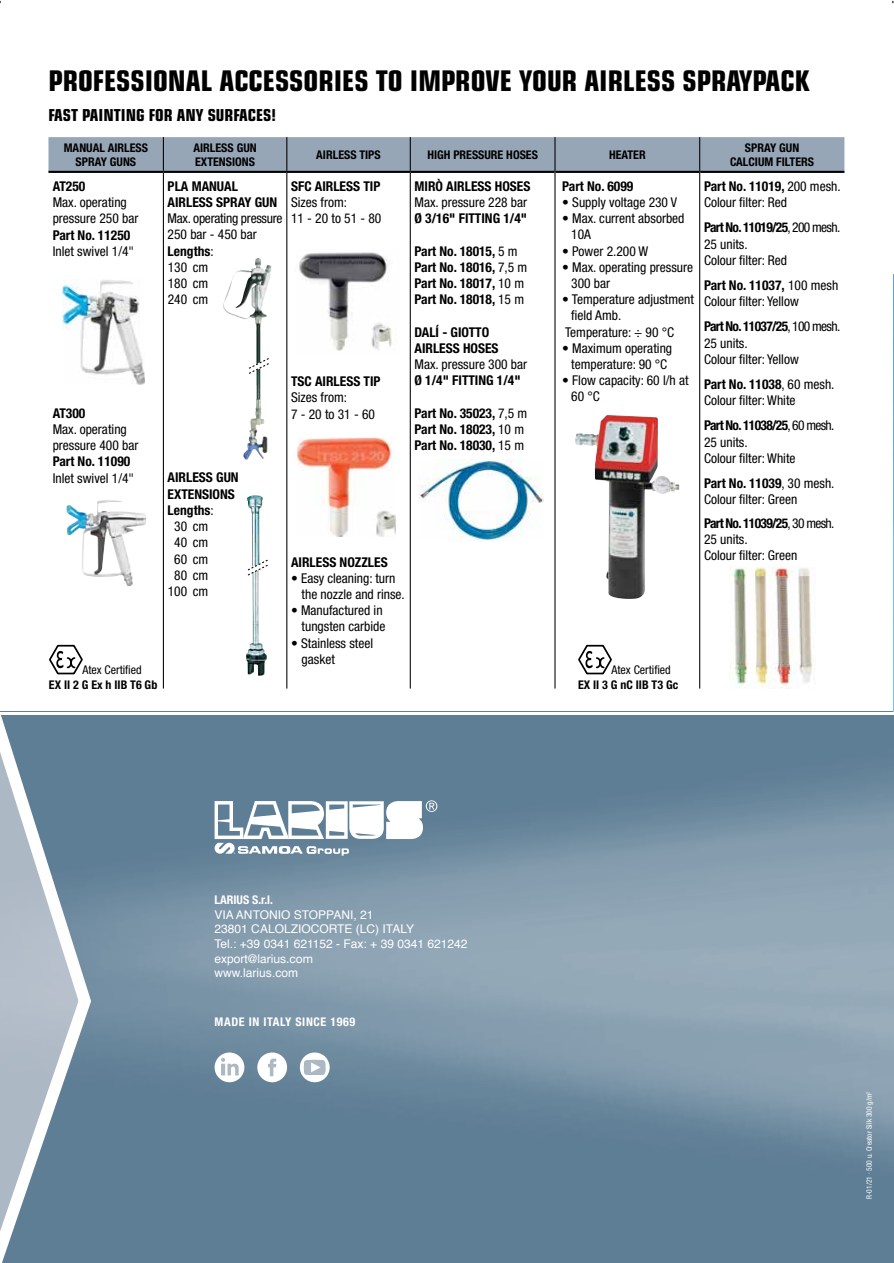
<style>
.page{position:relative;width:894px;height:1263px;background:#fff}
.page>*{position:absolute;margin:0;border:0;box-sizing:border-box;transform-origin:0 0}
.t1{font:700 condensed 28.5px "Eurostile";color:#000}
.t2{font:700 condensed 16.5px "Eurostile";color:#000}
.t3{font:condensed 13.5px/16.2px "Helvetica Neue";color:#000}
.t4{font:700 condensed 13.5px/16.2px "Helvetica Neue";color:#000}
.t5{font:700 condensed 12px/13.5px "Helvetica Neue";color:#000;text-align:center}
.t6{font:12px/14.4px "Helvetica";color:#fff}
.t7{font:700 condensed 12px "Helvetica Neue";letter-spacing:.05em;color:#fff}
.t8{font:condensed 12px "Helvetica Neue";color:#000}
.t9{font:12px "Helvetica Neue";color:#fff}
.t10{font:condensed 7.5px "Helvetica Neue";color:#fff}
.s1{font-weight:400}
.s2{font-weight:700}
.s3{font-family:"Helvetica"}
</style>
<div class="page">
<img style="left:0;top:524px;width:893px;height:739px">
<img style="left:893px;top:274px;width:1px;height:438px">
<div style="left:257px;top:1052px;width:30px;height:30px;background:#fff;border-radius:50%"></div>
<svg style="left:268px;top:1058px;width:8px;height:18px"></svg>
<div style="left:214px;top:1052px;width:30px;height:30px;background:#fff;border-radius:50%"></div>
<svg style="left:221px;top:1058px;width:17px;height:17px"></svg>
<svg style="left:298px;top:1051px;width:31px;height:32px"></svg>
<svg style="left:214px;top:800px;width:223px;height:56px"></svg>
<hr style="left:0;top:712px;width:893px;height:3px;background:#fff">
<div style="left:48px;top:137px;width:796px;height:34px;background:#96a6b7"></div>
<hr style="left:163px;top:137px;width:1px;height:34px;background:#000">
<hr style="left:286px;top:137px;width:1px;height:34px;background:#000">
<hr style="left:409px;top:137px;width:1px;height:34px;background:#000">
<hr style="left:163px;top:173px;width:1px;height:515px;background:#000">
<hr style="left:286px;top:173px;width:1px;height:515px;background:#000">
<hr style="left:409px;top:173px;width:1px;height:515px;background:#000">
<hr style="left:48px;top:171px;width:115px;height:2px;background:#000">
<hr style="left:163px;top:171px;width:124px;height:2px;background:#000">
<hr style="left:287px;top:171px;width:123px;height:2px;background:#000">
<hr style="left:410px;top:171px;width:144px;height:2px;background:#000">
<hr style="left:555px;top:171px;width:143px;height:2px;background:#000">
<hr style="left:700px;top:171px;width:144px;height:2px;background:#000">
<hr style="left:554px;top:137px;width:1px;height:35px;background:#000">
<hr style="left:698px;top:137px;width:2px;height:35px;background:#000">
<hr style="left:554px;top:172px;width:1px;height:516px;background:#000">
<hr style="left:698px;top:172px;width:2px;height:516px;background:#000">
<img style="left:728px;top:565px;width:86px;height:124px">
<img style="left:297px;top:438px;width:98px;height:99px">
<img style="left:299px;top:252px;width:96px;height:99px">
<img style="left:574px;top:415px;width:105px;height:184px">
<img style="left:223px;top:258px;width:34px;height:74px">
<img style="left:243px;top:375px;width:21px;height:85px">
<svg style="left:249px;top:357px;width:20px;height:18px"></svg>
<img style="left:247px;top:495px;width:16px;height:64px">
<img style="left:246px;top:576px;width:21px;height:100px">
<svg style="left:246px;top:559px;width:23px;height:17px"></svg>
<img style="left:66px;top:500px;width:39px;height:76px">
<img style="left:63px;top:280px;width:81px;height:104px">
<img style="left:418px;top:460px;width:125px;height:81px">
<svg style="left:47px;top:643px;width:37px;height:33px"></svg>
<svg style="left:576px;top:643px;width:37px;height:33px"></svg>
<h1 class="t1" style="left:48px;top:63px;width:29px">PROFESS</h1>
<h1 class="t1" style="left:145px;top:63px;width:133px">IONAL ACCESSOR</h1>
<h1 class="t1" style="left:333px;top:63px;width:201px">IES TO IMPROVE YOUR</h1>
<h1 class="t1" style="left:584px;top:63px;width:226px">AIRLESS SPRAYPACK</h1>
<p class="t2" style="left:48px;top:105px;width:139px">FAST PAINTING FOR ANY</p>
<p class="t2" style="left:207px;top:105px;width:9px">SURFA</p>
<p class="t2" style="left:248px;top:105px;width:30px">CES!</p>
<p class="t5" style="left:64px;top:141px;width:86px">MANUAL AIRLESS<br>SPRAY GUNS</p>
<p class="t5" style="left:193px;top:141px;width:65px;text-align:left">AIRLESS GUN<br>EXTENSIONS</p>
<p class="t5" style="left:316px;top:148px;width:66px">AIRLESS TIPS</p>
<p class="t5" style="left:427px;top:148px;width:112px">HIGH PRESSURE HOSES</p>
<p class="t5" style="left:608px;top:148px;width:38px">HEATER</p>
<p class="t5" style="left:729px;top:141px;width:85px">SPRAY GUN<br>CALCIUM FILTERS</p>
<p class="t4" style="left:53px;top:178px;width:34px">AT250</p>
<p class="t3" style="left:53px;top:194px;width:87px">Max. operating pressure 250 bar</p>
<p class="t4" style="left:53px;top:227px;width:79px">Part No. 11250</p>
<p class="t3" style="left:53px;top:243px;width:83px">Inlet swivel 1/4"</p>
<p class="t4" style="left:414px;top:178px;width:40px">mir ò airless</p>
<p class="t4" style="left:494px;top:178px;width:8px">hoses</p>
<p class="t3" style="left:414px;top:194px;width:114px">Max. pressure 228 bar</p>
<p class="t4" style="left:414px;top:210px;width:51px">Ø 3/16" fitting</p>
<p class="t4" style="left:503px;top:210px;width:25px">1/4"</p>
<p class="t4" style="left:414px;top:243px;width:114px">Part No. 18015, <span class="s1">5 m<br></span>Part No. 18016, <span class="s1">7,5 m<br></span>Part No. 18017, <span class="s1">10 m<br></span>Part No. 18018, <span class="s1">15 m</span></p>
<p class="t4" style="left:414px;top:324px;width:86px">DALÍ - GIOTTO<br>AIRLESS HOSES</p>
<p class="t3" style="left:414px;top:356px;width:114px">Max. pressure 300 bar</p>
<p class="t4" style="left:414px;top:372px;width:45px">Ø 1/4" fitting</p>
<p class="t4" style="left:496px;top:372px;width:25px">1/4"</p>
<p class="t4" style="left:414px;top:405px;width:114px">Part No. 35023, <span class="s1">7,5 m<br></span>Part No. 18023, <span class="s1">10 m<br></span>Part No. 18030, <span class="s1">15 m</span></p>
<p class="t4" style="left:291px;top:178px;width:91px">SFC AIRLESS TIP</p>
<p class="t3" style="left:291px;top:194px;width:92px">Sizes from:<br>11 - 20 to 51 - 80</p>
<p class="t4" style="left:167px;top:178px;width:57px">PLA Manual<br>AIRLESS spray</p>
<p class="t4" style="left:562px;top:178px;width:73px">Part No. 6099</p>
<p class="t3" style="left:562px;top:194px;width:116px">• Supply voltage 230 V</p>
<p class="t3" style="left:571px;top:210px;width:115px;text-indent:-9px">• Max. current absorbed<br>10A</p>
<p class="t3" style="left:562px;top:243px;width:87px">• Power 2.200 W</p>
<p class="t3" style="left:571px;top:259px;width:123px;text-indent:-9px">• Max. operating pressure<br>300 bar</p>
<p class="t3" style="left:562px;top:291px;width:133px">• Temperature adjustment</p>
<p class="t3" style="left:571px;top:307px;width:51px">field Amb.</p>
<p class="t3" style="left:564px;top:324px;width:111px">Temperature: ÷ 90 °C</p>
<p class="t3" style="left:562px;top:340px;width:111px;text-align:center">• Maximum operating temperature: 90 °C</p>
<p class="t3" style="left:571px;top:372px;width:119px;text-indent:-9px">• Flow capacity: 60 l/h at<br>60 °C</p>
<p class="t3" style="left:703px;top:178px;width:138px"><span class="s2">Part No. 11019,</span> 200 mesh.<br>Colour filter: Red</p>
<p class="t3" style="left:703px;top:219px;width:138px"><span class="s2">Part No. 11019/25</span>, 200 mesh.<br>25 units.<br>Colour filter: Red</p>
<p class="t3" style="left:703px;top:277px;width:136px"><span class="s2">Part No. 11037,</span> 100 mesh<br>Colour filter: Yellow</p>
<p class="t3" style="left:703px;top:318px;width:138px"><span class="s2">Part No. 11037/25</span>, 100 mesh.<br>25 units.<br>Colour filter: Yellow</p>
<p class="t3" style="left:703px;top:376px;width:132px"><span class="s2">Part No. 11038</span>, 60 mesh.<br>Colour filter: White</p>
<p class="t3" style="left:703px;top:417px;width:132px"><span class="s2">Part No. 11038/25</span>, 60 mesh.<br>25 units.<br>Colour filter: White</p>
<p class="t3" style="left:703px;top:475px;width:132px"><span class="s2">Part No. 11039</span>, 30 mesh.<br>Colour filter: Green</p>
<p class="t3" style="left:703px;top:515px;width:132px"><span class="s2">Part No. 11039/25</span>, 30 mesh.<br>25 units.<br>Colour filter: Green</p>
<p class="t4" style="left:255px;top:194px;width:9px">gun</p>
<p class="t3" style="left:167px;top:210px;width:116px">Max. operating pressure<br>250 bar - 450 bar<br><span class="s2">Lengths</span>:<br>130 cm<br>180 cm<br>240 cm</p>
<p class="t4" style="left:291px;top:373px;width:91px">TSC AIRLESS TIP</p>
<p class="t3" style="left:291px;top:389px;width:85px">Sizes from:<br>7 - 20 to 31 - 60</p>
<p class="t4" style="left:53px;top:405px;width:34px">at300</p>
<p class="t3" style="left:53px;top:421px;width:87px">Max. operating pressure 400 bar</p>
<p class="t4" style="left:53px;top:453px;width:79px">Part No. 11090</p>
<p class="t3" style="left:53px;top:470px;width:83px">Inlet swivel 1/4"</p>
<p class="t4" style="left:167px;top:469px;width:57px">AIRLESS gun</p>
<p class="t4" style="left:167px;top:486px;width:69px">EXTENSIONS</p>
<p class="t4" style="left:167px;top:502px;width:47px">Lengths<span class="s1">:</span></p>
<p class="t3" style="left:174px;top:518px;width:36px">30 cm</p>
<p class="t3" style="left:174px;top:534px;width:36px">40 cm</p>
<p class="t3" style="left:174px;top:550px;width:36px">60 cm</p>
<p class="t3" style="left:174px;top:567px;width:36px">80 cm</p>
<p class="t3" style="left:168px;top:583px;width:42px">100 cm</p>
<p class="t4" style="left:291px;top:554px;width:98px">AIRLESS NOZZLES</p>
<p class="t3" style="left:301px;top:570px;width:105px;text-indent:-11px">• Easy cleaning: turn the nozzle and rinse.</p>
<p class="t3" style="left:291px;top:602px;width:96px;text-align:right">• Manufactured in tungsten carbide</p>
<p class="t3" style="left:301px;top:635px;width:73px;text-indent:-11px">• Stainless steel gasket</p>
<p class="t8" style="left:82px;top:663px;width:61px">Atex Certified</p>
<p class="t5" style="left:49px;top:678px;width:110px">EX II 2 G Ex h IIB T6 Gb</p>
<p class="t8" style="left:611px;top:663px;width:61px">Atex Certified</p>
<p class="t5" style="left:577px;top:678px;width:102px">EX II 3 G nC IIB T3 Gc</p>
<p class="t7" style="left:214px;top:893px;width:60px">LARIUS S.r.l.</p>
<p class="t6" style="left:214px;top:908px;width:254px">VIA ANTONIO STOPPANI, 21<br>23801 CALOLZIOCORTE (LC) ITALY<br>Tel.: +39 0341 621152 - Fax: + 39 0341 621242</p>
<p class="t9" style="left:214px;top:950px;width:100px"><span class="s3">export</span>@larius.com</p>
<p class="t6" style="left:214px;top:966px;width:85px">www.larius.com</p>
<p class="t7" style="left:214px;top:1014px;width:142px">MADE IN ITALY SINCE 1969</p>
<p class="t10" style="left:864px;top:1199px;width:109px;rotate:-90deg">R-01/21 · 500 u. Creator Silk 300 g/m<sup>2</sup></p>
</div>
